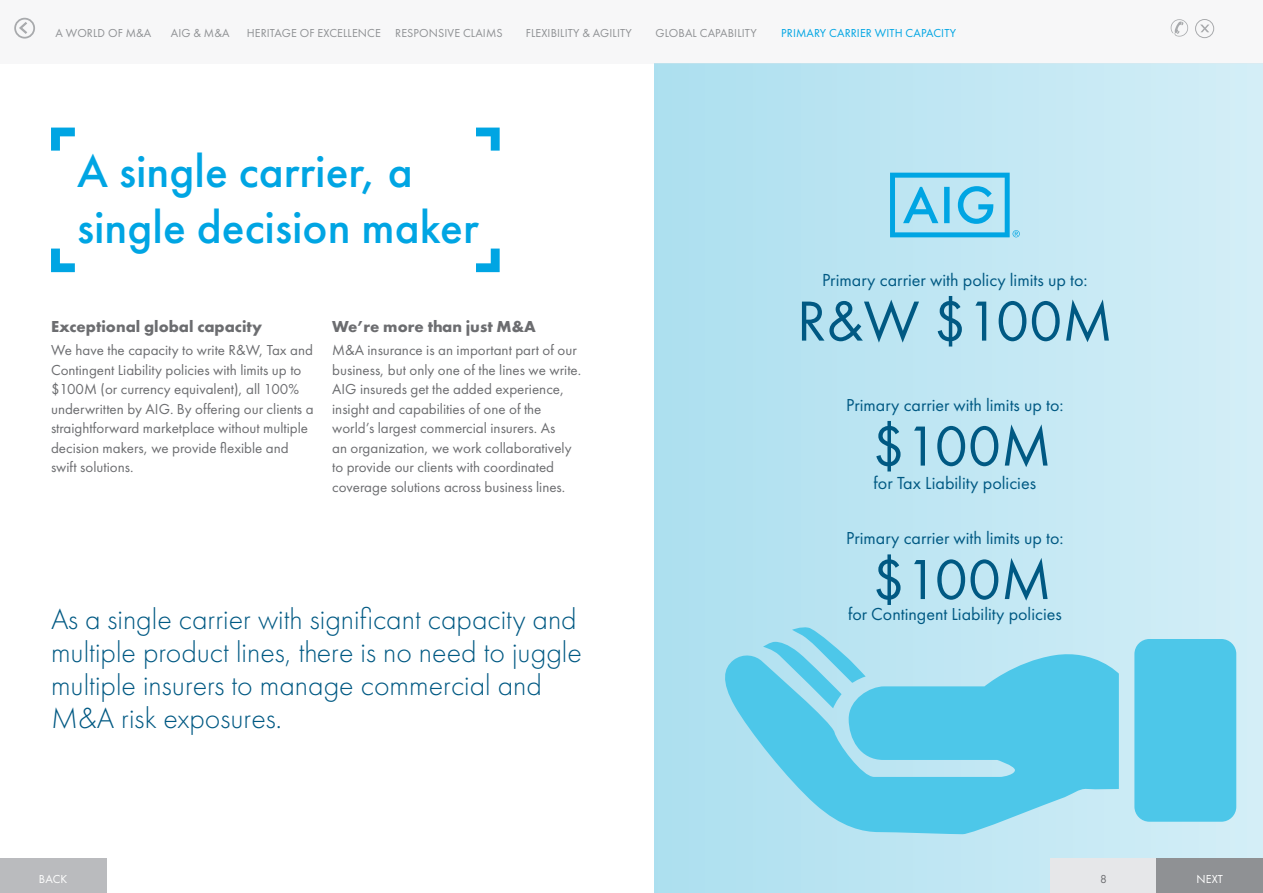
<style>
.page{position:relative;width:1263px;height:893px;background:#fff}
.page>*{position:absolute;margin:0;border:0;box-sizing:border-box;transform-origin:0 0}
.Body{font:58.5px "Futura PT";color:#005983}
.headline1{font:500 47.25px/56.7px "Futura PT";color:#00a5e3}
.Body-2{font:300 30px/33px "Futura PT";color:#005983}
.Body-3{font:18.15px "Futura PT";color:#005983}
.Body-4{font:18px "Futura PT";color:#005983}
.Body-5{font:700 16.5px "Futura PT";color:#6c6d70}
.Body-6{font:15px/19.5px "Futura PT";color:#6c6d70}
.navigation{font:12px "Futura PT";letter-spacing:.01em;color:#8f9194}
.navigation-2{font:12px "Futura PT";letter-spacing:.01em;color:#00a5e3}
.t1{font:12px "Futura PT";letter-spacing:.01em;color:#fff}
.t2{font:12px "Futura PT";color:#6c6d70}
</style>
<div class="page">
<div style="left:655px;top:64px;width:608px;height:829px;background:linear-gradient(to right,#addfef,#d4eef7)"></div>
<div style="left:1134px;top:639px;width:102px;height:183px;background:#4dc7e9;border-radius:15px"></div>
<svg style="left:721px;top:649px;width:398px;height:185px;background:#73d1ec"></svg>
<svg style="left:763px;top:626px;width:103px;height:82px;background:#89d6ed"></svg>
<svg style="left:476px;top:128px;width:24px;height:23px"></svg>
<svg style="left:476px;top:249px;width:24px;height:23px"></svg>
<svg style="left:51px;top:249px;width:24px;height:23px"></svg>
<svg style="left:51px;top:128px;width:24px;height:23px"></svg>
<svg style="left:890px;top:173px;width:130px;height:64px;background:#7dcfed"></svg>
<div style="left:1050px;top:859px;width:213px;height:34px;background:#e6e7e9"></div>
<div style="left:0;top:859px;width:106px;height:34px;background:#babbbe"></div>
<div style="left:1157px;top:859px;width:106px;height:34px;background:#8f9194"></div>
<div style="left:0;top:0;width:1263px;height:64px;background:#f7f7f8"></div>
<p class="navigation" style="left:55px;top:26px;width:98px">A WORLD OF M&amp;A</p>
<p class="navigation" style="left:171px;top:26px;width:60px">AIG &amp; M&amp;A</p>
<p class="navigation" style="left:247px;top:26px;width:136px">HERITAGE OF EXCELLENCE</p>
<p class="navigation" style="left:395px;top:26px;width:109px">RESPONSIVE CLAIMS</p>
<p class="navigation" style="left:526px;top:26px;width:108px">FLEXIBILITY &amp; AGILITY</p>
<p class="navigation" style="left:656px;top:26px;width:103px">GLOBAL CAPABILITY</p>
<p class="navigation-2" style="left:781px;top:26px;width:176px">PRIMARY CARRIER WITH CAPACITY</p>
<p class="headline1" style="left:77px;top:143px;width:403px">A single carrier, a single decision maker</p>
<p class="Body-5" style="left:51px;top:315px;width:213px">Exceptional global capacity</p>
<p class="Body-6" style="left:51px;top:340px;width:264px">We have the capacity to write R&amp;W, Tax and Contingent Liability policies with limits up to $100M (or currency equivalent), all 100% underwritten by AIG. By offering our clients a straightforward marketplace without multiple decision makers, we provide flexible and swift solutions.</p>
<p class="Body-5" style="left:332px;top:315px;width:205px">We’re more than just M&amp;A</p>
<p class="Body-6" style="left:332px;top:340px;width:250px">M&amp;A insurance is an important part of our business, but only one of the lines we write.<br>AIG insureds get the added experience, insight and capabilities of one of the world’s largest commercial insurers. As<br>an organization, we work collaboratively to provide our clients with coordinated coverage solutions across business lines.</p>
<p class="Body-2" style="left:51px;top:603px;width:532px">As a single carrier with significant capacity and multiple product lines, there is no need to juggle multiple insurers to manage commercial and M&amp;A risk exposures.</p>
<p class="Body-3" style="left:822px;top:269px;width:267px">Primary carrier with policy limits up to:</p>
<p class="Body" style="left:797px;top:286px;width:317px">R&amp;W $100M</p>
<p class="Body-4" style="left:846px;top:394px;width:219px">Primary carrier with limits up to:</p>
<p class="Body" style="left:872px;top:411px;width:181px">$100M</p>
<p class="Body-3" style="left:874px;top:472px;width:164px">for Tax Liability policies</p>
<p class="Body-4" style="left:846px;top:528px;width:219px">Primary carrier with limits up to:</p>
<p class="Body" style="left:872px;top:545px;width:181px">$100M</p>
<p class="Body-4" style="left:848px;top:603px;width:215px">for Contingent Liability policies</p>
<p class="t1" style="left:39px;top:872px;width:30px">BACK</p>
<p class="t2" style="left:1100px;top:872px;width:8px">8</p>
<p class="t1" style="left:1196px;top:872px;width:28px">NEXT</p>
</div>
